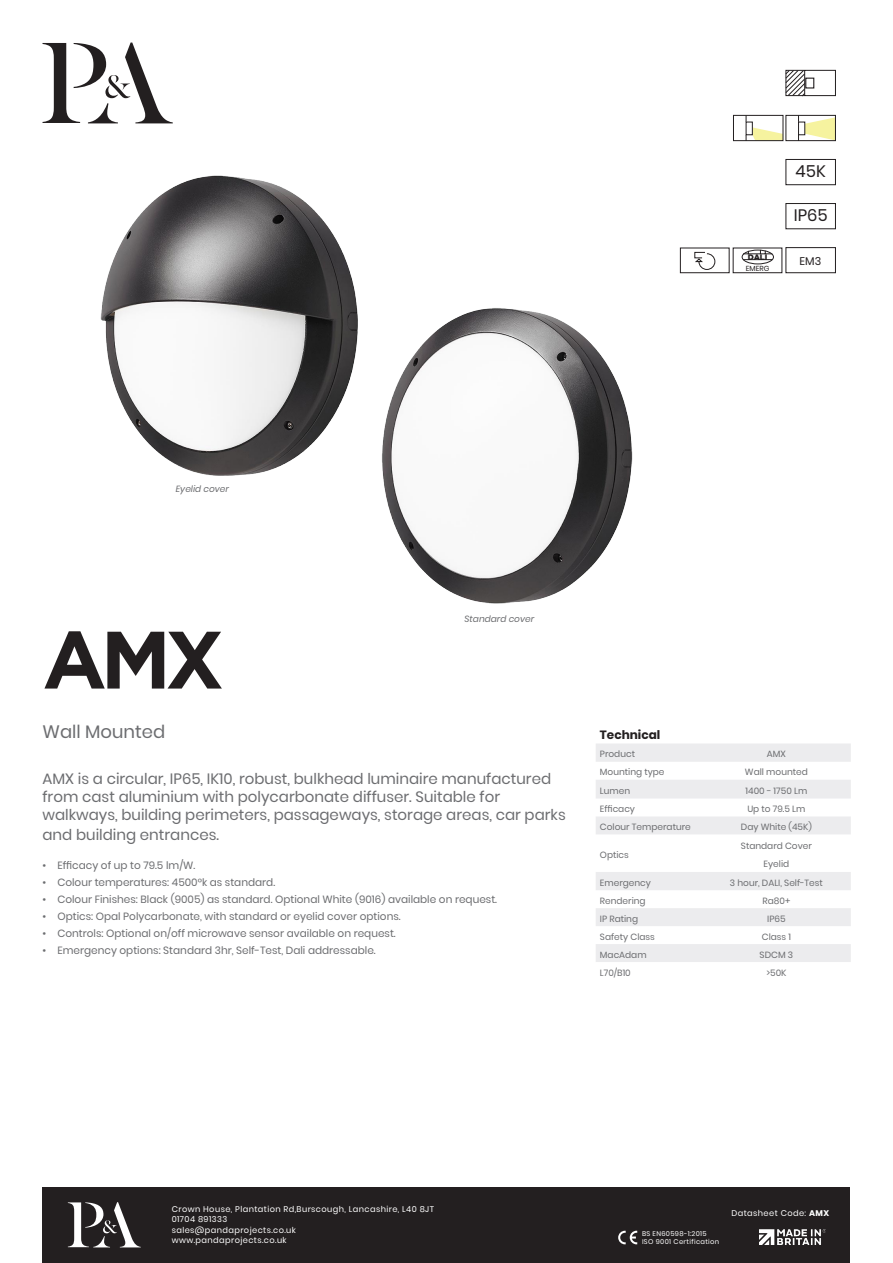
<style>
.page{position:relative;width:893px;height:1263px;background:#fff}
.page>*{position:absolute;margin:0;border:0;box-sizing:border-box;transform-origin:0 0}
.t1{font:700 81.15px "Gotham";color:#231f20}
.t2{font:18px "Poppins";color:#6c6d70}
.t3{font:16.65px "Poppins";color:#231f20}
.t4{font:15px/18px "Poppins";color:#6c6d70}
.t5{font:700 12px "Poppins";color:#231f20}
.t6{font:11.1px "Poppins";color:#231f20}
.t7{font:10.5px "Poppins";color:#6c6d70}
.t8{font:9px/18.8px "Poppins";color:#6c6d70;text-align:center}
.t9{font:italic 9px "Poppins";color:#6c6d70}
.t10{font:8.25px/10.5px "Poppins";letter-spacing:.05em;color:#fff}
.t11{font:900 7.95px "Gotham";color:#231f20}
.t12{font:7.35px "Poppins";color:#231f20}
.t13{font:6.75px/8.1px "Poppins";letter-spacing:.05em;color:#fff}
.s1{font-weight:700}
</style>
<div class="page">
<img style="left:100px;top:175px;width:258px;height:301px">
<img style="left:382px;top:308px;width:251px;height:296px">
<div style="left:43px;top:1187px;width:807px;height:76px;background:#231f20"></div>
<svg style="left:618px;top:1231px;width:19px;height:13px"></svg>
<svg style="left:43px;top:43px;width:130px;height:80px"></svg>
<svg style="left:68px;top:1202px;width:73px;height:45px"></svg>
<img style="left:760px;top:1229px;width:65px;height:15px">
<svg style="left:680px;top:247px;width:103px;height:26px"></svg>
<svg style="left:596px;top:744px;width:255px;height:218px"></svg>
<div style="left:785px;top:115px;width:51px;height:26px;border:1px solid #231f20"></div>
<svg style="left:798px;top:115px;width:37px;height:26px"></svg>
<svg style="left:785px;top:70px;width:51px;height:27px"></svg>
<div style="left:785px;top:203px;width:51px;height:26px;border:1px solid #231f20"></div>
<div style="left:785px;top:247px;width:51px;height:26px;border:1px solid #231f20"></div>
<div style="left:785px;top:159px;width:51px;height:26px;border:1px solid #231f20"></div>
<div style="left:733px;top:115px;width:50px;height:26px;border:1px solid #231f20"></div>
<svg style="left:746px;top:115px;width:37px;height:26px"></svg>
<p class="t11" style="left:748px;top:251px;width:21px">DALI</p>
<p class="t12" style="left:746px;top:264px;width:25px">EMERG</p>
<h3 class="t3" style="left:796px;top:162px;width:32px">45K</h3>
<h3 class="t3" style="left:794px;top:206px;width:35px">IP65</h3>
<p class="t6" style="left:800px;top:254px;width:23px">EM3</p>
<p class="t9" style="left:176px;top:483px;width:55px">Eyelid cover</p>
<h1 class="t1" style="left:43px;top:606px;width:183px">AMX</h1>
<h2 class="t2" style="left:43px;top:722px;width:124px">Wall Mounted</h2>
<p class="t9" style="left:464px;top:613px;width:71px">Standard cover</p>
<h3 class="t4" style="left:43px;top:770px;width:525px">AMX is a circular, IP65, IK10, robust, bulkhead luminaire manufactured from cast aluminium with polycarbonate diffuser. Suitable for walkways, building perimeters, passageways, storage areas, car parks</h3>
<h3 class="t4" style="left:43px;top:825px;width:178px">and building entrances.</h3>
<p class="t7" style="left:43px;top:859px;width:154px">• Efficacy of up to 79.5 lm/W.</p>
<p class="t7" style="left:43px;top:876px;width:234px">• Colour temperatures: 4500°k as standard.</p>
<p class="t7" style="left:43px;top:893px;width:456px">• Colour Finishes: Black (9005) as standard. Optional White (9016) available on request.</p>
<p class="t7" style="left:43px;top:910px;width:360px">• Optics: Opal Polycarbonate, with standard or eyelid cover options.</p>
<p class="t7" style="left:43px;top:927px;width:355px">• Controls: Optional on/off microwave sensor available on request.</p>
<p class="t7" style="left:43px;top:944px;width:335px">• Emergency options: Standard 3hr, Self-Test, Dali addressable.</p>
<p class="t5" style="left:600px;top:728px;width:62px">Technical</p>
<p class="t8" style="left:600px;top:745px;width:37px">Product</p>
<p class="t8" style="left:767px;top:745px;width:20px">AMX</p>
<p class="t8" style="left:600px;top:763px;width:66px">Mounting type</p>
<p class="t8" style="left:745px;top:763px;width:64px">Wall mounted</p>
<p class="t8" style="left:600px;top:781px;width:32px">Lumen</p>
<p class="t8" style="left:746px;top:781px;width:63px">1400 - 1750 Lm</p>
<p class="t8" style="left:600px;top:800px;width:37px">Efficacy</p>
<p class="t8" style="left:747px;top:800px;width:60px">Up to 79.5 Lm</p>
<p class="t8" style="left:600px;top:818px;width:92px">Colour Temperature</p>
<p class="t8" style="left:741px;top:818px;width:73px">Day White (45K)</p>
<p class="t8" style="left:600px;top:845px;width:30px">Optics</p>
<p class="t8" style="left:741px;top:836px;width:73px">Standard Cover<br>Eyelid</p>
<p class="t8" style="left:600px;top:873px;width:53px">Emergency</p>
<p class="t8" style="left:730px;top:873px;width:94px">3 hour, DALI, Self-Test</p>
<p class="t8" style="left:600px;top:891px;width:47px">Rendering</p>
<p class="t8" style="left:763px;top:891px;width:29px">Ra80+</p>
<p class="t8" style="left:600px;top:909px;width:40px">IP Rating</p>
<p class="t8" style="left:767px;top:909px;width:20px">IP65</p>
<p class="t8" style="left:600px;top:927px;width:56px">Safety Class</p>
<p class="t8" style="left:762px;top:927px;width:31px">Class 1</p>
<p class="t8" style="left:600px;top:945px;width:48px">MacAdam</p>
<p class="t8" style="left:760px;top:945px;width:35px">SDCM 3</p>
<p class="t8" style="left:600px;top:963px;width:32px">L70/B10</p>
<p class="t8" style="left:766px;top:963px;width:22px">&gt;50K</p>
<p class="t10" style="left:172px;top:1204px;width:264px">Crown House, Plantation Rd,Burscough, Lancashire, L40 8JT<br>01704 891333<br>sales@pandaprojects.co.uk<br>www.pandaprojects.co.uk</p>
<p class="t13" style="left:642px;top:1230px;width:79px">BS EN60598-1:2015<br>ISO 9001 Certification</p>
<p class="t10" style="left:731px;top:1207px;width:99px">Datasheet Code: <span class="s1">AMX</span></p>
</div>
